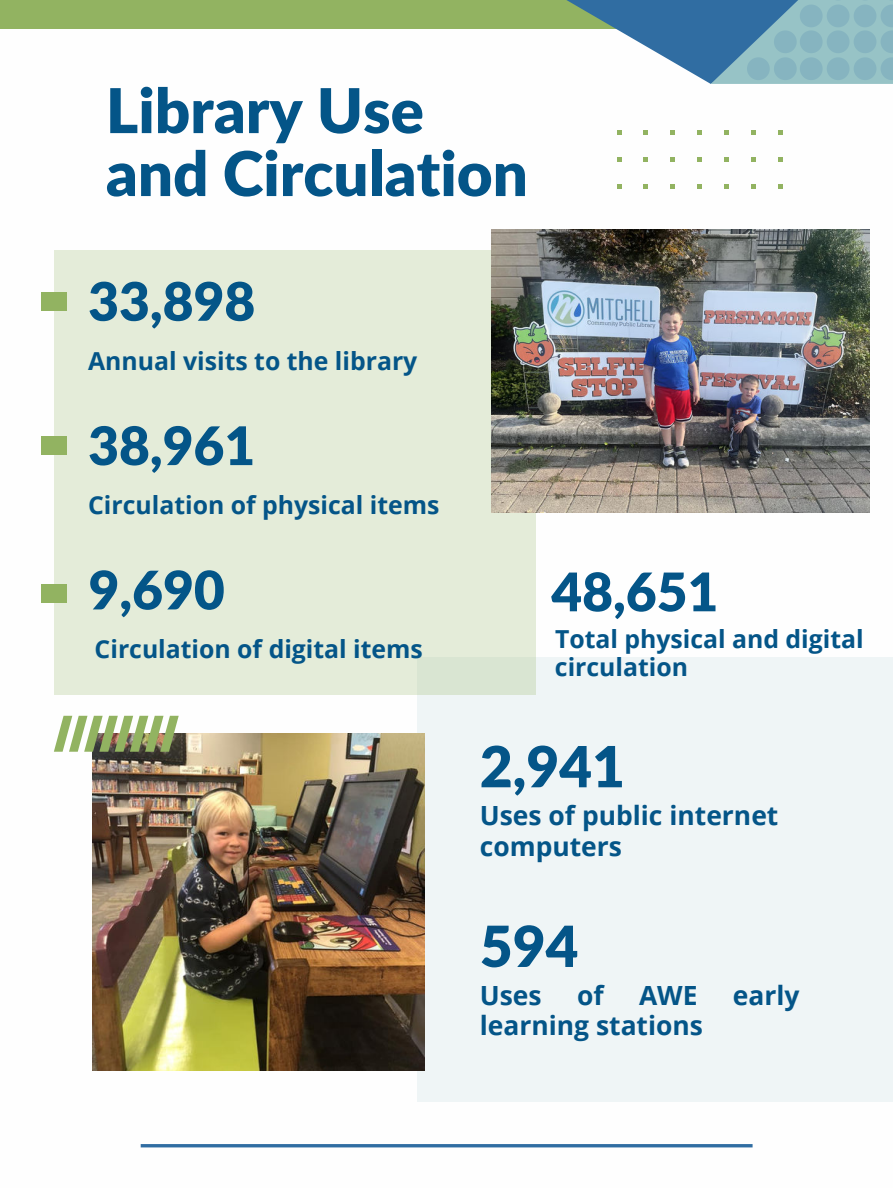
<style>
.page{position:relative;width:893px;height:1188px;background:#fff}
.page>*{position:absolute;margin:0;border:0;box-sizing:border-box;transform-origin:0 0}
.t1{font:900 61.8px/63px "Lato";color:#045588}
.t2{font:900 56.7px "Lato";color:#045588}
.t3{font:900 53.25px "Lato";color:#045588}
.t4{font:700 26.4px/30.3px "Open Sans";color:#045588}
.t5{font:700 24.75px/28px "Open Sans";color:#045588}
</style>
<div class="page">
<hr style="left:141px;top:1144px;width:611px;height:3px;background:#306da2">
<div style="left:417px;top:658px;width:475px;height:444px;background:#eff5f6"></div>
<img style="left:92px;top:734px;width:333px;height:337px">
<svg style="left:54px;top:716px;width:125px;height:36px"></svg>
<svg style="left:617px;top:131px;width:4px;height:4px"></svg>
<svg style="left:617px;top:158px;width:4px;height:4px"></svg>
<svg style="left:617px;top:184px;width:4px;height:4px"></svg>
<svg style="left:643px;top:131px;width:5px;height:4px"></svg>
<svg style="left:643px;top:158px;width:5px;height:4px"></svg>
<svg style="left:643px;top:184px;width:5px;height:4px"></svg>
<svg style="left:670px;top:131px;width:4px;height:4px"></svg>
<svg style="left:670px;top:158px;width:4px;height:4px"></svg>
<svg style="left:670px;top:184px;width:4px;height:4px"></svg>
<svg style="left:697px;top:131px;width:4px;height:4px"></svg>
<svg style="left:697px;top:158px;width:4px;height:4px"></svg>
<svg style="left:697px;top:184px;width:4px;height:4px"></svg>
<svg style="left:724px;top:131px;width:4px;height:4px"></svg>
<svg style="left:724px;top:158px;width:4px;height:4px"></svg>
<svg style="left:724px;top:184px;width:4px;height:4px"></svg>
<svg style="left:751px;top:131px;width:4px;height:4px"></svg>
<svg style="left:751px;top:158px;width:4px;height:4px"></svg>
<svg style="left:751px;top:184px;width:4px;height:4px"></svg>
<svg style="left:778px;top:131px;width:4px;height:4px"></svg>
<svg style="left:778px;top:158px;width:4px;height:4px"></svg>
<svg style="left:778px;top:184px;width:4px;height:4px"></svg>
<div style="left:0;top:0;width:684px;height:29px;background:#92b361"></div>
<svg style="left:567px;top:0;width:143px;height:84px"></svg>
<svg style="left:710px;top:0;width:182px;height:84px;background:#5289ae"></svg>
<svg style="left:747px;top:0;width:145px;height:80px;background:#83b2bf"></svg>
<div style="left:55px;top:250px;width:481px;height:445px;background:#e4ecd9"></div>
<div style="left:41px;top:292px;width:25px;height:19px;background:#92b361"></div>
<div style="left:41px;top:436px;width:25px;height:19px;background:#92b361"></div>
<div style="left:41px;top:584px;width:25px;height:19px;background:#92b361"></div>
<img style="left:491px;top:229px;width:377px;height:284px">
<h1 class="t1" style="left:106px;top:76px;width:423px">Library Use and Circulation</h1>
<h3 class="t3" style="left:88px;top:261px;width:168px">33,898</h3>
<p class="t5" style="left:88px;top:346px;width:331px">Annual visits to the library</p>
<h3 class="t3" style="left:88px;top:406px;width:168px">38,961</h3>
<p class="t5" style="left:88px;top:490px;width:353px">Circulation of physical items</p>
<h3 class="t3" style="left:88px;top:550px;width:138px">9,690</h3>
<p class="t5" style="left:95px;top:635px;width:330px">Circulation of digital items</p>
<h3 class="t3" style="left:551px;top:552px;width:168px">48,651</h3>
<p class="t5" style="left:555px;top:624px;width:310px">Total physical and digital circulation</p>
<h2 class="t2" style="left:480px;top:724px;width:147px">2,941</h2>
<p class="t4" style="left:480px;top:800px;width:300px">Uses of public internet computers</p>
<h2 class="t2" style="left:480px;top:904px;width:100px">594</h2>
<p class="t4" style="left:480px;top:980px;width:63px">Uses</p>
<p class="t4" style="left:577px;top:980px;width:28px">of</p>
<p class="t4" style="left:639px;top:980px;width:60px">AWE</p>
<p class="t4" style="left:733px;top:980px;width:68px">early</p>
<p class="t4" style="left:480px;top:1010px;width:225px">learning stations</p>
</div>
